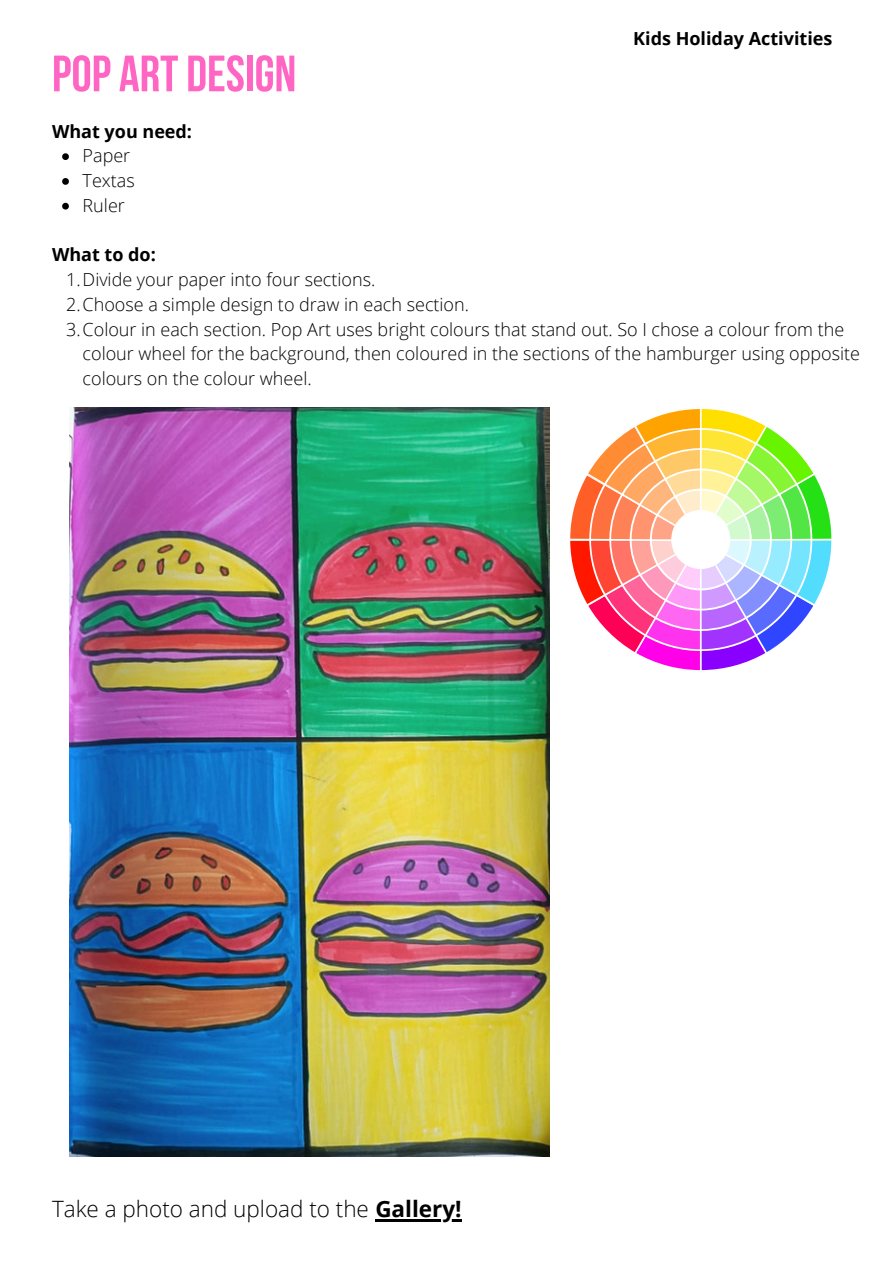
<style>
.page{position:relative;width:894px;height:1264px;background:#fff}
.page>*{position:absolute;margin:0;border:0;box-sizing:border-box;transform-origin:0 0}
.t1{font:700 51px "Bebas Neue";color:#ff66c4}
.t2{font:300 22.5px "Open Sans";color:#000}
.t3{font:300 18px/24.8px "Open Sans";color:#000}
.t4{font:700 18px "Open Sans";color:#000}
.s1{font-weight:700}
</style>
<div class="page">
<img style="left:70px;top:407px;width:479px;height:749px">
<svg style="left:62px;top:153px;width:7px;height:7px"></svg>
<svg style="left:62px;top:178px;width:7px;height:7px"></svg>
<svg style="left:62px;top:203px;width:7px;height:6px"></svg>
<hr style="left:375px;top:1219px;width:86px;height:2px;background:#000">
<svg style="left:570px;top:407px;width:262px;height:264px"></svg>
<p class="t4" style="left:633px;top:26px;width:200px">Kids Holiday Activities</p>
<h3 class="t1" style="left:52px;top:53px;width:246px">POP ART DESIGN</h3>
<h3 class="t4" style="left:52px;top:118px;width:141px">What you need:</h3>
<p class="t3" style="left:83px;top:143px;width:49px">Paper</p>
<p class="t3" style="left:83px;top:168px;width:54px">Textas</p>
<p class="t3" style="left:83px;top:192px;width:44px">Ruler</p>
<h3 class="t4" style="left:52px;top:242px;width:105px">What to do:</h3>
<p class="t3" style="left:66px;top:267px;width:310px">1.Divide your paper into four sections.</p>
<p class="t3" style="left:66px;top:291px;width:404px">2.Choose a simple design to draw in each section.</p>
<p class="t3" style="left:83px;top:316px;width:778px;text-indent:-16px">3.Colour in each section. Pop Art uses bright colours that stand out. So I chose a colour from the colour wheel for the background, then coloured in the sections of the hamburger using opposite colours on the colour wheel.</p>
<p class="t2" style="left:52px;top:1192px;width:411px">Take a photo and upload to the <span class="s1">Gallery!</span></p>
</div>
